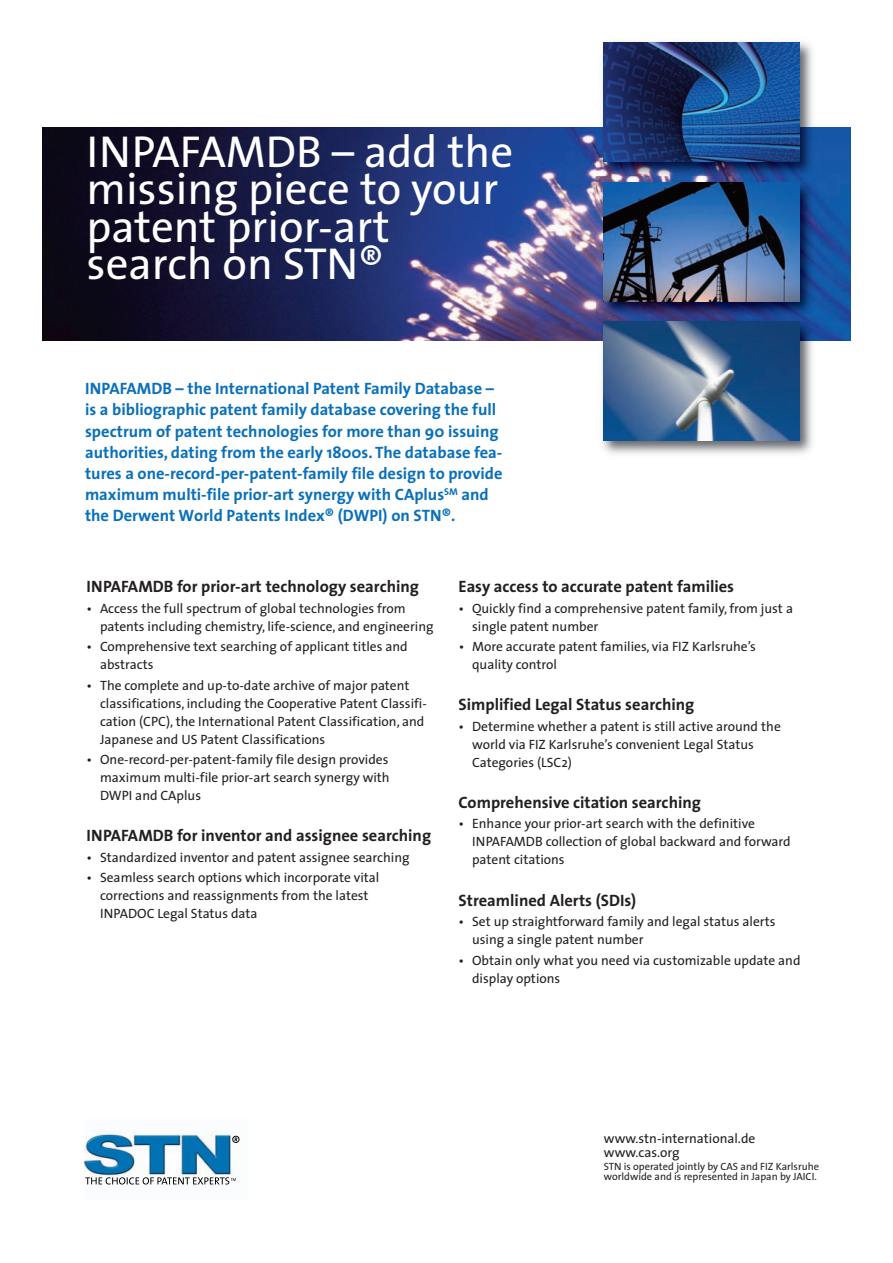
<style>
.page{position:relative;width:893px;height:1263px;background:#fff}
.page>*{position:absolute;margin:0;border:0;box-sizing:border-box;transform-origin:0 0}
.t1{font:45px/37.5px "The Sans";color:#fff}
.t2{font:700 16.5px/21px "The Sans";color:#0970b9}
.t3{font:700 16.5px "The Sans";color:#231f20}
.t4{font:13.5px/18px "The Sans";color:#231f20}
.t5{font:10.5px/10.5px "The Sans";color:#231f20}
</style>
<div class="page">
<img style="left:43px;top:128px;width:807px;height:212px">
<img style="left:597px;top:42px;width:222px;height:412px">
<img style="left:604px;top:43px;width:195px;height:119px">
<img style="left:604px;top:183px;width:195px;height:119px">
<img style="left:604px;top:321px;width:195px;height:119px">
<img style="left:85px;top:1131px;width:152px;height:54px">
<img style="left:106px;top:1177px;width:123px;height:7px">
<svg style="left:231px;top:1178px;width:5px;height:3px"></svg>
<svg style="left:232px;top:1136px;width:8px;height:7px"></svg>
<h1 class="t1" style="left:86px;top:137px;width:428px">INPAFAMDB – add the missing piece to your patent prior-art search on STN®</h1>
<p class="t2" style="left:85px;top:380px;width:419px">INPAFAMDB – the International Patent Family Database – is a bibliographic patent family database covering the full spectrum of patent technologies for more than 90 issuing authorities, dating from the early 1800s. The database fea&shy;tures a one-record-per-patent-family file design to provide maximum multi-file prior-art synergy with CAplus<sup>SM</sup> and the Derwent World Patents Index® (DWPI) on STN®.</p>
<p class="t3" style="left:87px;top:580px;width:334px">INPAFAMDB for prior-art technology searching</p>
<p class="t4" style="left:100px;top:600px;width:335px;text-indent:-13px">• Access the full spectrum of global technologies from patents including chemistry, life-science, and engineering</p>
<p class="t4" style="left:100px;top:639px;width:309px;text-indent:-13px">• Comprehensive text searching of applicant titles and abstracts</p>
<p class="t4" style="left:100px;top:677px;width:328px;text-indent:-13px">• The complete and up-to-date archive of major patent classifications, including the Cooperative Patent Classifi&shy;cation (CPC), the International Patent Classification, and Japanese and US Patent Classifications</p>
<p class="t4" style="left:100px;top:752px;width:291px;text-align:justify;text-indent:-13px">• One-record-per-patent-family file design provides maximum multi-file prior-art search synergy with DWPI and CAplus</p>
<p class="t3" style="left:87px;top:829px;width:346px">INPAFAMDB for inventor and assignee searching</p>
<p class="t4" style="left:87px;top:850px;width:325px">• Standardized inventor and patent assignee searching</p>
<p class="t4" style="left:100px;top:870px;width:281px;text-indent:-13px">• Seamless search options which incorporate vital corrections and reassignments from the latest<br>INPADOC Legal Status data</p>
<p class="t3" style="left:459px;top:580px;width:277px">Easy access to accurate patent families</p>
<p class="t4" style="left:472px;top:600px;width:322px;text-indent:-13px">• Quickly find a comprehensive patent family, from just a single patent number</p>
<p class="t4" style="left:472px;top:639px;width:285px;text-indent:-13px">• More accurate patent families, via FIZ Karlsruhe’s quality control</p>
<p class="t3" style="left:459px;top:698px;width:237px">Simplified Legal Status searching</p>
<p class="t4" style="left:472px;top:718px;width:310px;text-indent:-13px">• Determine whether a patent is still active around the world via FIZ Karlsruhe’s convenient Legal Status<br>Categories (LSC2)</p>
<p class="t3" style="left:459px;top:796px;width:244px">Comprehensive citation searching</p>
<p class="t4" style="left:472px;top:816px;width:320px;text-indent:-13px">• Enhance your prior-art search with the definitive<br>INPAFAMDB collection of global backward and forward patent citations</p>
<p class="t3" style="left:459px;top:893px;width:179px">Streamlined Alerts (SDIs)</p>
<p class="t4" style="left:472px;top:914px;width:305px;text-indent:-13px">• Set up straightforward family and legal status alerts using a single patent number</p>
<p class="t4" style="left:472px;top:952px;width:330px;text-indent:-13px">• Obtain only what you need via customizable update and display options</p>
<p class="t4" style="left:604px;top:1133px;width:153px;line-height:13.5px">www.stn-international.de www.cas.org</p>
<p class="t5" style="left:604px;top:1162px;width:217px">STN is operated jointly by CAS and FIZ Karlsruhe worldwide and is represented in Japan by JAICI.</p>
</div>
